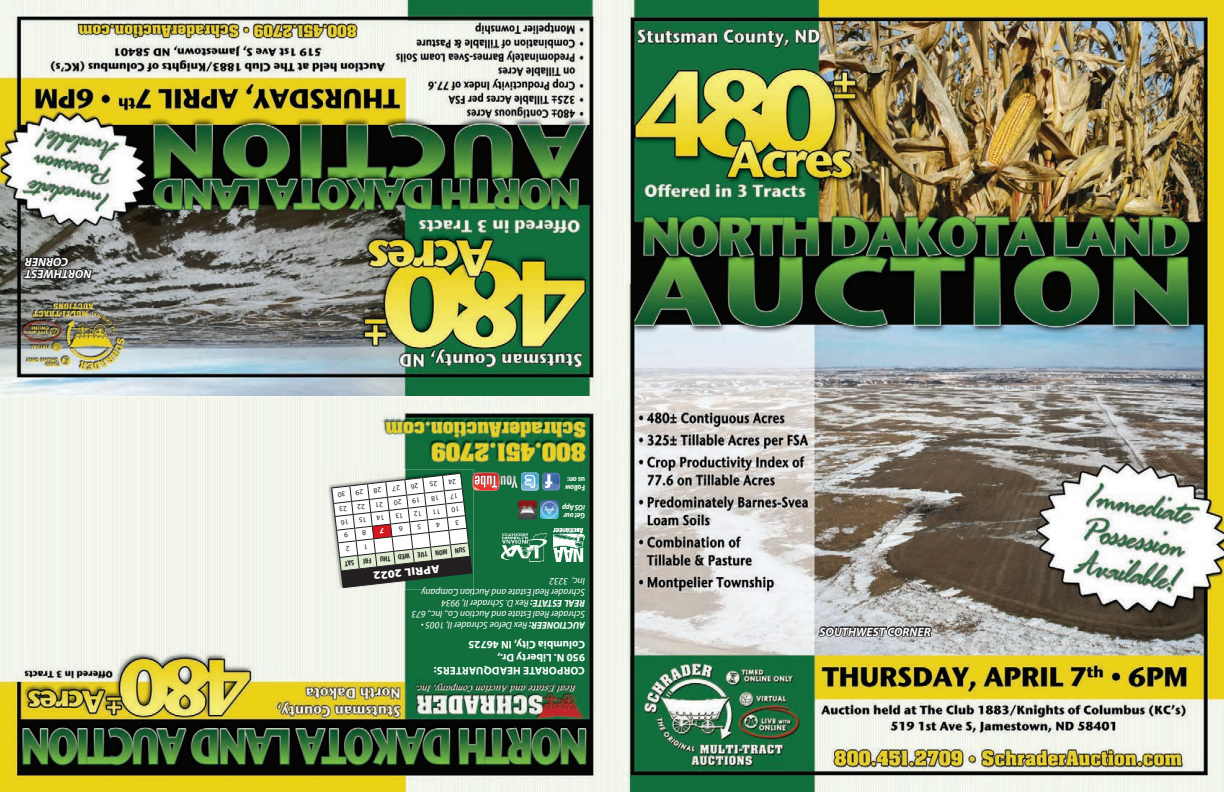
<style>
.page{position:relative;width:1224px;height:792px;background:#fff}
.page>*{position:absolute;margin:0;border:0;box-sizing:border-box;transform-origin:0 0}
.t1{font:italic 700 12px/12.4px "Myriad Pro";color:#fff;text-align:right}
.t2{font:900 11.3px "Myriad Pro";color:#fff;scale:1.1 1}
.t3{font:700 11px/13px "Myriad Pro";color:#fff}
.t4{font:italic 10px/11px "Myriad Pro";color:#fff;scale:.95 1}
.t5{font:italic 700 8px/8px "Myriad Pro";letter-spacing:-.025em;color:#fff;scale:.88 1}
.t6{font:700 8px/8px "Myriad Pro";letter-spacing:-.025em;color:#fff;scale:.88 1}
.t7{font:700 condensed 7.6px "Myriad Pro";color:#231f20}
.s1{font-weight:700}
</style>
<div class="page">
<img style="left:0;top:0;width:1224px;height:792px">
<svg style="left:817px;top:597px;width:116px;height:55px;background:#abadaf"></svg>
<svg style="left:22px;top:241px;width:72px;height:68px;background:#616059"></svg>
<img style="left:560px;top:528px;width:25px;height:34px">
<img style="left:327px;top:469px;width:146px;height:121px">
<svg style="left:330px;top:472px;width:230px;height:117px"></svg>
<p class="t1" style="left:92px;top:281px;width:68px;rotate:-180deg">NORTHWEST<br>CORNER</p>
<p class="t6" style="left:585px;top:491px;width:24px;rotate:-180deg">Follow us on:</p>
<p class="t5" style="left:585px;top:520px;width:28px;rotate:-180deg">Get our iOS App</p>
<p class="t7" style="left:466px;top:554px;width:123px;rotate:173deg">SUN MON TUE WED THU FRI SAT</p>
<p class="t4" style="left:585px;top:631px;width:184px;rotate:-180deg"><span class="s1">AUCTIONEER:</span> Rex Defoe Schrader II, 1005 • Schrader Real Estate and Auction Co., Inc., 673<br><span class="s1">REAL ESTATE:</span> Rex D. Schrader II, 9934<br>Schrader Real Estate and Auction Company Inc, 3232</p>
<p class="t2" style="left:440px;top:576px;width:62px;rotate:174deg">APRIL 2022</p>
<p class="t3" style="left:585px;top:678px;width:152px;rotate:-180deg">CORPORATE HEADQUARTERS:<br>950 N. Liberty Dr.,<br>Columbia City, IN 46725</p>
<p class="t1" style="left:820px;top:625px;width:113px">SOUTHWEST CORNER</p>
</div>
